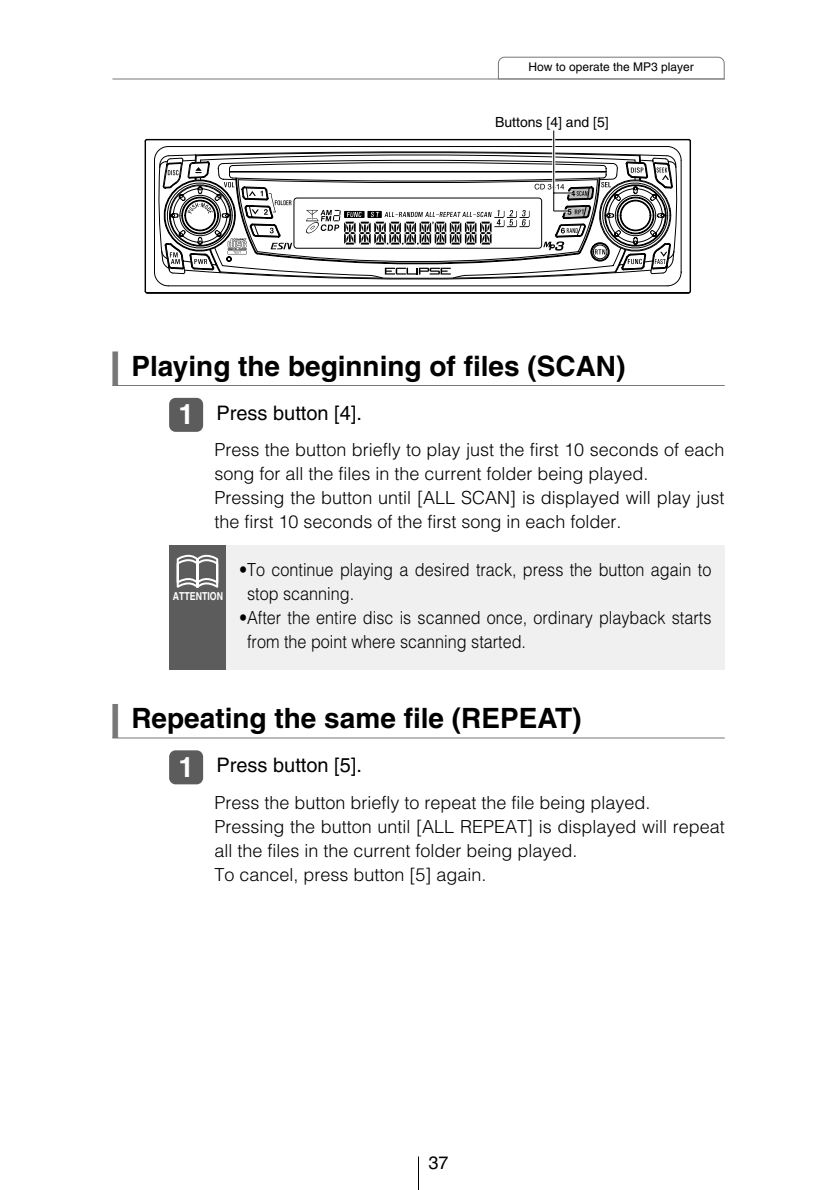
<style>
.page{position:relative;width:838px;height:1190px;background:#fff}
.page>*{position:absolute;margin:0;border:0;box-sizing:border-box;transform-origin:0 0}
.t1{font:700 28px "Helvetica";color:#000}
.t2{font:20px "Helvetica";color:#000}
.t3{font:300 18px/24px "Helvetica";color:#000}
.t4{font:300 18px/24px "Helvetica";color:#000;scale:.9 1}
.t5{font:18px "Helvetica";color:#000}
.t6{font:14px "Helvetica";color:#000}
.t7{font:12px "Helvetica";color:#000}
.t8{font:700 11px "Helvetica";color:#fff;scale:.8 1}
.s1{font-weight:700;font-size:28px;color:#fff}
</style>
<div class="page">
<hr style="left:112px;top:78px;width:613px;height:2px;background:#777">
<hr style="left:418px;top:1156px;width:1px;height:34px;background:#000">
<svg style="left:497px;top:56px;width:228px;height:24px"></svg>
<hr style="left:113px;top:352px;width:4px;height:33px;background:#777">
<div style="left:112px;top:352px;width:6px;height:34px;border:1px solid #777"></div>
<hr style="left:112px;top:385px;width:613px;height:1px;background:#777">
<div style="left:169px;top:398px;width:34px;height:34px;background:#5c5c5c;border-radius:6px"></div>
<hr style="left:113px;top:705px;width:4px;height:32px;background:#777">
<div style="left:112px;top:704px;width:6px;height:34px;border:1px solid #777"></div>
<hr style="left:112px;top:738px;width:613px;height:1px;background:#777">
<div style="left:169px;top:750px;width:34px;height:34px;background:#5c5c5c;border-radius:6px"></div>
<div style="left:169px;top:545px;width:556px;height:125px;background:#f0f0f0"></div>
<div style="left:169px;top:545px;width:57px;height:125px;background:#5c5c5c"></div>
<svg style="left:176px;top:554px;width:43px;height:34px"></svg>
<hr style="left:145px;top:141px;width:1px;height:150px;background:#000">
<hr style="left:147px;top:139px;width:542px;height:1px;background:#000">
<hr style="left:147px;top:292px;width:542px;height:1px;background:#000">
<hr style="left:553px;top:130px;width:1px;height:81px;background:#000">
<svg style="left:154px;top:139px;width:537px;height:154px"></svg>
<p class="t7" style="left:529px;top:62px;width:167px">How to operate the MP3 player</p>
<p class="t6" style="left:495px;top:117px;width:115px">Buttons [4] and [5]</p>
<h1 class="t1" style="left:131px;top:356px;width:495px">Playing the beginning of files (SCAN)</h1>
<p class="t2" style="left:178px;top:406px;width:185px"><span class="s1">1</span> Press button [4].</p>
<p class="t3" style="left:214px;top:440px;width:512px">Press the button briefly to play just the first 10 seconds of each song for all the files in the current folder being played.<br>Pressing the button until [ALL SCAN] is displayed will play just the first 10 seconds of the first song in each folder.</p>
<p class="t8" style="left:173px;top:592px;width:64px">ATTENTION</p>
<p class="t4" style="left:247px;top:560px;width:517px;text-indent:-8px">•To continue playing a desired track, press the button again to stop scanning.</p>
<p class="t4" style="left:247px;top:608px;width:517px;text-indent:-8px">•After the entire disc is scanned once, ordinary playback starts from the point where scanning started.</p>
<h1 class="t1" style="left:131px;top:708px;width:452px">Repeating the same file (REPEAT)</h1>
<p class="t2" style="left:178px;top:758px;width:185px"><span class="s1">1</span> Press button [5].</p>
<p class="t3" style="left:214px;top:792px;width:512px">Press the button briefly to repeat the file being played.<br>Pressing the button until [ALL REPEAT] is displayed will repeat all the files in the current folder being played.<br>To cancel, press button [5] again.</p>
<p class="t5" style="left:429px;top:1157px;width:22px">37</p>
</div>
